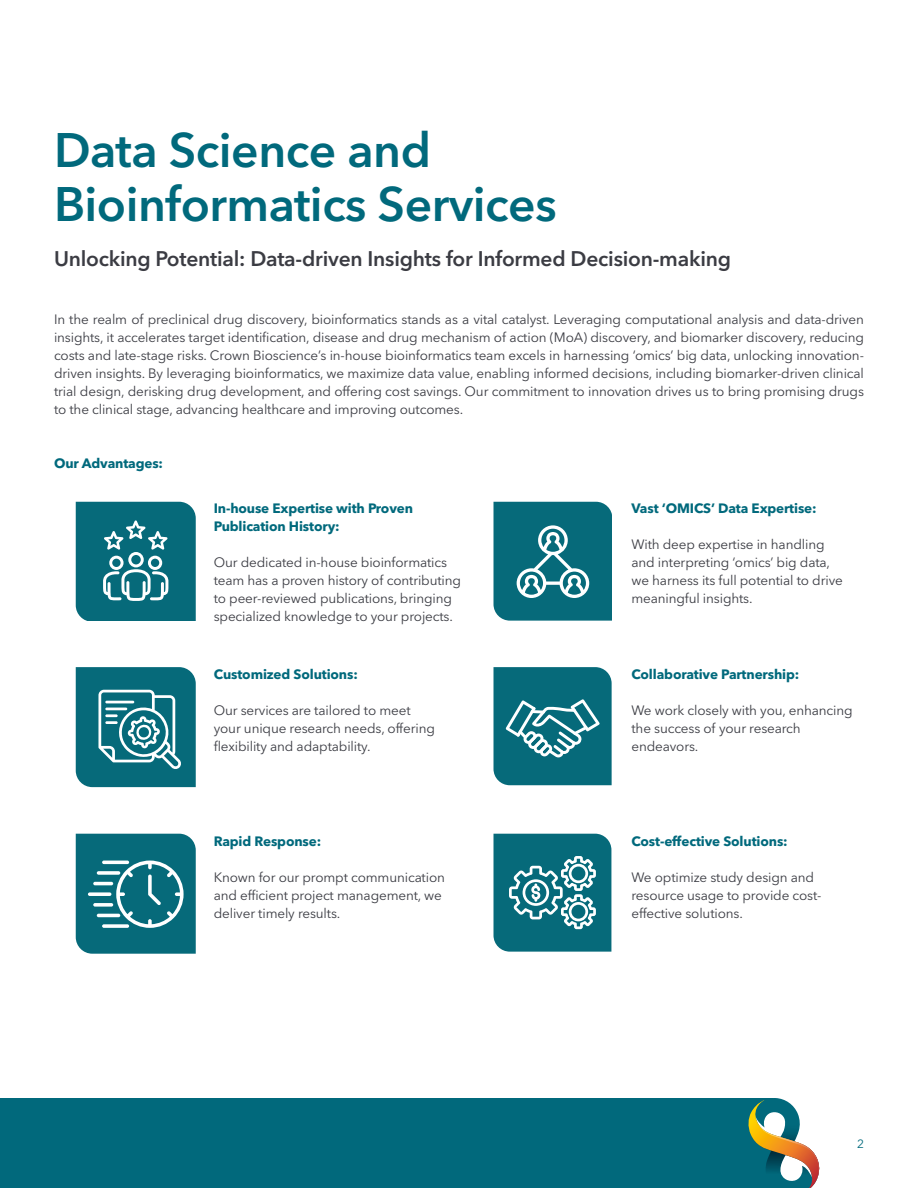
<style>
.page{position:relative;width:918px;height:1188px;background:#fff}
.page>*{position:absolute;margin:0;border:0;box-sizing:border-box;transform-origin:0 0}
.t1{font:600 48px/54px "Avenir Next LT Pro";letter-spacing:-.01em;color:#01697c}
.t2{font:600 21px "Avenir Next LT Pro";letter-spacing:-.01em;color:#3b3c43}
.t3{font:13.5px/18px "Avenir Next LT Pro";letter-spacing:-.01em;color:#3b3c43}
.t4{font:700 13.5px/18px "Avenir Next LT Pro";letter-spacing:-.01em;color:#01697c}
.t5{font:12px "Avenir Next";color:#01697c}
</style>
<div class="page">
<div style="left:0;top:1098px;width:747px;height:90px;background:#01697c"></div>
<svg style="left:747px;top:1098px;width:73px;height:90px"></svg>
<svg style="left:76px;top:502px;width:120px;height:119px;background:#207a88"></svg>
<svg style="left:494px;top:502px;width:118px;height:119px;background:#207a88"></svg>
<svg style="left:76px;top:667px;width:120px;height:120px;background:#297f8c"></svg>
<svg style="left:494px;top:667px;width:117px;height:118px;background:#217a88"></svg>
<svg style="left:76px;top:834px;width:120px;height:120px;background:#1a7685"></svg>
<hr style="left:102px;top:861px;width:27px;height:3px;background:#fff;border-radius:2px">
<svg style="left:97px;top:871px;width:23px;height:4px"></svg>
<hr style="left:93px;top:882px;width:20px;height:3px;background:#fff;border-radius:2px">
<svg style="left:88px;top:892px;width:23px;height:4px"></svg>
<svg style="left:93px;top:903px;width:20px;height:4px"></svg>
<hr style="left:97px;top:914px;width:23px;height:3px;background:#fff;border-radius:2px">
<svg style="left:102px;top:924px;width:27px;height:4px"></svg>
<svg style="left:494px;top:834px;width:117px;height:118px;background:#2a7f8d"></svg>
<h1 class="t1" style="left:54px;top:123px;width:504px">Data Science and<br>Bioinformatics Services</h1>
<h2 class="t2" style="left:54px;top:245px;width:679px">Unlocking Potential: Data-driven Insights for Informed Decision-making</h2>
<p class="t3" style="left:54px;top:311px;width:812px;text-align:justify">In the realm of preclinical drug discovery, bioinformatics stands as a vital catalyst. Leveraging computational analysis and data-driven insights, it accelerates target identification, disease and drug mechanism of action (MoA) discovery, and biomarker discovery, reducing costs and late-stage risks. Crown Bioscience’s in-house bioinformatics team excels in harnessing ‘omics’ big data, unlocking innovation&shy;driven insights. By leveraging bioinformatics, we maximize data value, enabling informed decisions, including biomarker-driven clinical trial design, derisking drug development, and offering cost savings. Our commitment to innovation drives us to bring promising drugs to the clinical stage, advancing healthcare and improving outcomes.</p>
<p class="t4" style="left:54px;top:454px;width:111px">Our Advantages:</p>
<p class="t4" style="left:214px;top:499px;width:201px">In-house Expertise with Proven<br>Publication History:</p>
<p class="t3" style="left:214px;top:553px;width:249px">Our dedicated in-house bioinformatics team has a proven history of contributing to peer-reviewed publications, bringing specialized knowledge to your projects.</p>
<p class="t4" style="left:214px;top:666px;width:146px">Customized Solutions:</p>
<p class="t3" style="left:214px;top:702px;width:223px">Our services are tailored to meet your unique research needs, offering flexibility and adaptability.</p>
<p class="t4" style="left:214px;top:832px;width:109px">Rapid Response:</p>
<p class="t3" style="left:214px;top:868px;width:233px">Known for our prompt communication and efficient project management, we deliver timely results.</p>
<p class="t4" style="left:631px;top:499px;width:187px">Vast ‘OMICS’ Data Expertise:</p>
<p class="t3" style="left:631px;top:535px;width:213px">With deep expertise in handling and interpreting ‘omics’ big data, we harness its full potential to drive meaningful insights.</p>
<p class="t4" style="left:631px;top:666px;width:169px">Collaborative Partnership:</p>
<p class="t3" style="left:631px;top:702px;width:223px">We work closely with you, enhancing the success of your research endeavors.</p>
<p class="t4" style="left:631px;top:832px;width:158px">Cost-effective Solutions:</p>
<p class="t3" style="left:631px;top:868px;width:192px">We optimize study design and resource usage to provide cost&shy;effective solutions.</p>
<p class="t5" style="left:857px;top:1133px;width:8px">2</p>
</div>
